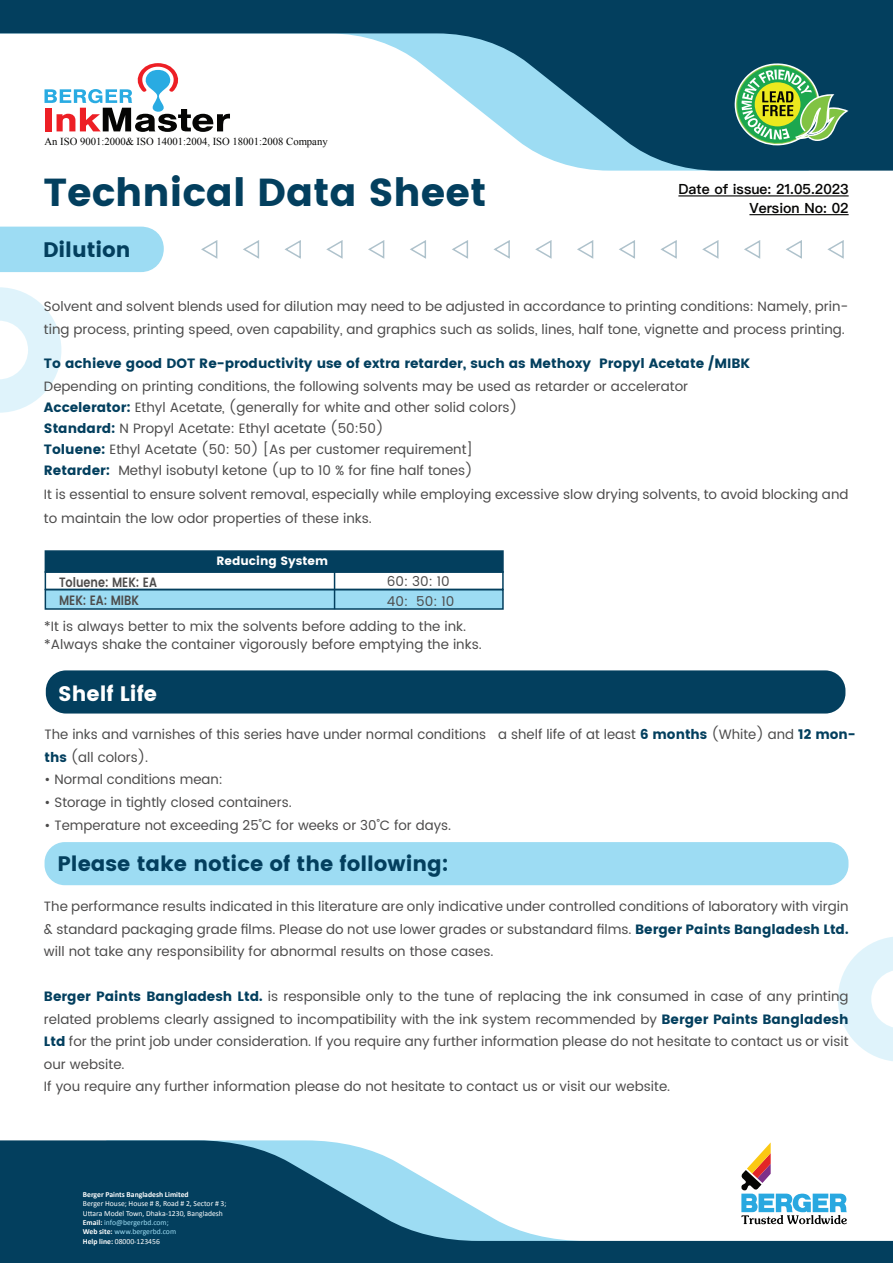
<style>
.page{position:relative;width:893px;height:1263px;background:#fff}
.page>*{position:absolute;margin:0;border:0;box-sizing:border-box;transform-origin:0 0}
.t1{font:700 39px "Poppins";color:#033f5e}
.t2{font:700 21px "Poppins";color:#033f5e}
.t3{font:700 21px "Poppins";color:#fff}
.t4{font:600 14.1px/18.8px "Ping Fang HK";color:#050504;text-align:right}
.t5{font:13.65px/22.6px "Poppins";color:#4c4b4b}
.t6{font:13.5px/22.5px "Poppins";color:#4c4b4b}
.t7{font:700 13.5px "Poppins";color:#033f5e}
.t8{font:600 13.5px "Poppins";color:#4c4b4b;scale:.83 1}
.t9{font:700 12px "Poppins";color:#fff}
.t10{font:10.65px "Times New Roman";color:#050504}
.t11{font:7.8px/9.3px "Calibri";color:#fff}
.t12{font:700 7.8px "Calibri";color:#fff}
.s1{font-weight:700;color:#033f5e}
.s2{font-weight:700}
.s3{color:#9ddcf3}
</style>
<div class="page">
<div style="left:45px;top:842px;width:803px;height:43px;background:#9ddcf3;border-radius:20px"></div>
<svg style="left:0;top:0;width:893px;height:171px"></svg>
<svg style="left:731px;top:59px;width:117px;height:90px;background:#558f65"></svg>
<div style="left:0;top:227px;width:164px;height:45px;background:#9ddcf3"></div>
<svg style="left:827px;top:240px;width:17px;height:19px"></svg>
<svg style="left:786px;top:240px;width:16px;height:19px"></svg>
<svg style="left:744px;top:240px;width:17px;height:19px"></svg>
<svg style="left:702px;top:240px;width:17px;height:19px"></svg>
<svg style="left:660px;top:240px;width:17px;height:19px"></svg>
<svg style="left:619px;top:240px;width:16px;height:19px"></svg>
<svg style="left:577px;top:240px;width:17px;height:19px"></svg>
<svg style="left:535px;top:240px;width:17px;height:19px"></svg>
<svg style="left:493px;top:240px;width:17px;height:19px"></svg>
<svg style="left:452px;top:240px;width:16px;height:19px"></svg>
<svg style="left:410px;top:240px;width:16px;height:19px"></svg>
<svg style="left:368px;top:240px;width:17px;height:19px"></svg>
<svg style="left:326px;top:240px;width:17px;height:19px"></svg>
<svg style="left:284px;top:240px;width:17px;height:19px"></svg>
<svg style="left:243px;top:240px;width:17px;height:19px"></svg>
<svg style="left:201px;top:240px;width:17px;height:19px"></svg>
<svg style="left:0;top:1140px;width:893px;height:123px;fill:#033f5e"></svg>
<svg style="left:740px;top:1142px;width:107px;height:83px"></svg>
<svg style="left:45px;top:63px;width:185px;height:69px"></svg>
<svg style="left:838px;top:937px;width:55px;height:124px"></svg>
<svg style="left:0;top:287px;width:61px;height:126px"></svg>
<hr style="left:678px;top:195px;width:171px;height:1px;background:#050504">
<hr style="left:749px;top:214px;width:100px;height:1px;background:#050504">
<div style="left:45px;top:550px;width:459px;height:23px;background:#033f5e;border:2px solid #033f5e"></div>
<div style="left:45px;top:589px;width:459px;height:21px;background:#9ddcf3;border:2px solid #033f5e"></div>
<div style="left:45px;top:571px;width:459px;height:19px;border:2px solid #033f5e"></div>
<hr style="left:334px;top:570px;width:1px;height:39px;background:#033f5f">
<div style="left:46px;top:670px;width:799px;height:43px;background:#033f5e;border-radius:20px"></div>
<p class="t10" style="left:45px;top:134px;width:285px">An ISO 9001:2000&amp; ISO 14001:2004, ISO 18001:2008 Company</p>
<h1 class="t1" style="left:43px;top:169px;width:444px">Technical Data Sheet</h1>
<h2 class="t2" style="left:43px;top:237px;width:89px">Dilution</h2>
<p class="t4" style="left:678px;top:179px;width:172px">Date of issue: 21.05.2023<br>Version No: 02</p>
<p class="t6" style="left:44px;top:296px;width:806px">Solvent and solvent blends used for dilution may need to be adjusted in accordance to printing conditions: Namely, prin&shy;ting process, printing speed, oven capability, and graphics such as solids, lines, half tone, vignette and process printing.</p>
<p class="t7" style="left:44px;top:356px;width:708px">To achieve good DOT Re-productivity use of extra retarder, such as Methoxy Propyl Acetate /MIBK</p>
<p class="t6" style="left:44px;top:376px;width:646px;line-height:21px">Depending on printing conditions, the following solvents may be used as retarder or accelerator <span class="s1">Accelerator:</span> Ethyl Acetate, (generally for white and other solid colors)<br><span class="s1">Standard:</span> N Propyl Acetate: Ethyl acetate (50:50)<br><span class="s1">Toluene:</span> Ethyl Acetate (50: 50) [As per customer requirement]<br><span class="s1">Retarder:</span> Methyl isobutyl ketone (up to 10 % for fine half tones)</p>
<p class="t6" style="left:44px;top:482px;width:806px;line-height:24px">It is essential to ensure solvent removal, especially while employing excessive slow drying solvents, to avoid blocking and to maintain the low odor properties of these inks.</p>
<p class="t9" style="left:217px;top:554px;width:113px">Reducing System</p>
<p class="t8" style="left:59px;top:590px;width:98px">MEK: EA: MIBK</p>
<p class="t6" style="left:387px;top:572px;width:69px;line-height:19.5px">60: 30: 10<br>40: 50: 10</p>
<p class="t6" style="left:44px;top:618px;width:439px;line-height:18px">*It is always better to mix the solvents before adding to the ink. *Always shake the container vigorously before emptying the inks.</p>
<h2 class="t3" style="left:58px;top:681px;width:100px">Shelf Life</h2>
<p class="t8" style="left:59px;top:572px;width:119px">Toluene: MEK: EA</p>
<p class="t5" style="left:45px;top:723px;width:813px">The inks and varnishes of this series have under normal conditions a shelf life of at least <span class="s1">6 months</span> (White) and <span class="s1">12 mon&shy;ths</span> (all colors).</p>
<p class="t5" style="left:45px;top:768px;width:180px">• Normal conditions mean:</p>
<p class="t5" style="left:45px;top:791px;width:249px">• Storage in tightly closed containers.</p>
<p class="t5" style="left:45px;top:814px;width:408px">• Temperature not exceeding 25˚C for weeks or 30˚C for days.</p>
<h2 class="t2" style="left:58px;top:851px;width:393px">Please take notice of the following:</h2>
<p class="t6" style="left:44px;top:896px;width:806px;text-align:justify">The performance results indicated in this literature are only indicative under controlled conditions of laboratory with virgin &amp; standard packaging grade films. Please do not use lower grades or substandard films. <span class="s1">Berger Paints Bangladesh Ltd. </span>will not take any responsibility for abnormal results on those cases.</p>
<p class="t6" style="left:44px;top:986px;width:806px"><span class="s1">Berger Paints Bangladesh Ltd.</span> is responsible only to the tune of replacing the ink consumed in case of any printing related problems clearly assigned to incompatibility with the ink system recommended by <span class="s1">Berger Paints Bangladesh Ltd</span> for the print job under consideration. If you require any further information please do not hesitate to contact us or visit our website.<br>If you require any further information please do not hesitate to contact us or visit our website.</p>
<p class="t12" style="left:83px;top:1189px;width:107px">Berger Paints Bangladesh Limited</p>
<p class="t11" style="left:83px;top:1199px;width:145px">Berger House; House # 8, Road # 2, Sector # 3; Uttara Model Town, Dhaka-1230, Bangladesh <span class="s2">Email:</span> <span class="s3">info@bergerbd.com;<br></span><span class="s2">Web site:</span> <span class="s3">www.bergerbd.com<br></span><span class="s2">Help line:</span> 08000-123456</p>
</div>
